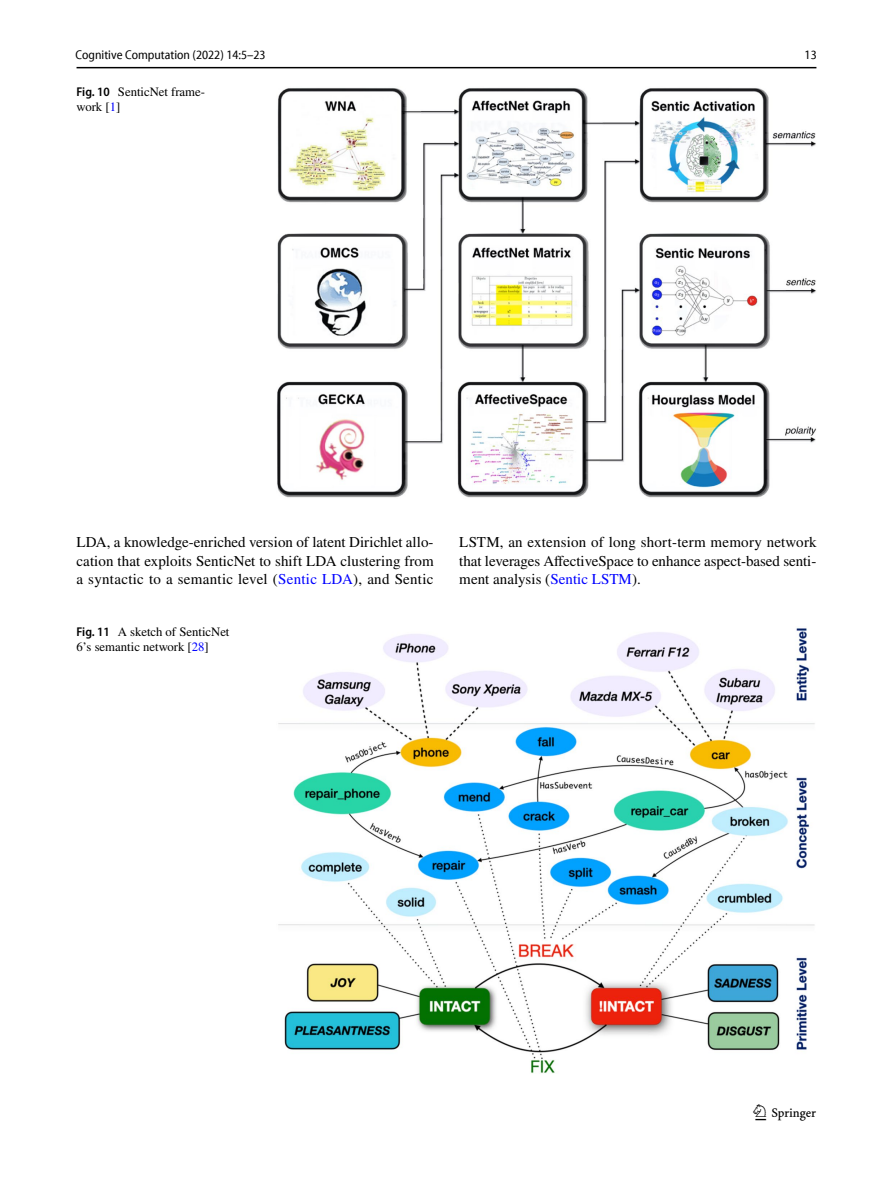
<style>
.page{position:relative;width:893px;height:1187px;background:#fff}
.page>*{position:absolute;margin:0;border:0;box-sizing:border-box;transform-origin:0 0}
.t1{font:22.5px "Springnew Regular 3";color:#000}
.t2{font:15px/18.8px "STIX";letter-spacing:.005em;color:#000;text-align:justify}
.t3{font:12.75px/15px "STIX";color:#000}
.t4{font:semi-condensed 12.75px "Myriad Pro Unic";color:#000}
.s1{font-family:"Myriad Pro";font-weight:600;font-stretch:semi-condensed}
.s2{color:#00f}
</style>
<div class="page">
<hr style="left:77px;top:67px;width:739px;height:1px;background:#000">
<img style="left:277px;top:88px;width:539px;height:410px">
<img style="left:278px;top:628px;width:537px;height:445px">
<p class="t4" style="left:76px;top:50px;width:192px">Cognitive Computation (2022) 14:5–23</p>
<p class="t4" style="left:805px;top:50px;width:14px">13</p>
<p class="t3" style="left:77px;top:85px;width:130px"><span class="s1">Fig. 10</span> SenticNet frame&shy;work [<span class="s2">1</span>]</p>
<p class="t2" style="left:77px;top:533px;width:359px">LDA, a knowledge-enriched version of latent Dirichlet allo&shy;cation that exploits SenticNet to shift LDA clustering from a syntactic to a semantic level (<span class="s2">Sentic LDA</span>), and Sentic</p>
<p class="t2" style="left:459px;top:533px;width:359px">LSTM, an extension of long short-term memory network that leverages AffectiveSpace to enhance aspect-based senti&shy;ment analysis (<span class="s2">Sentic LSTM</span>).</p>
<p class="t3" style="left:77px;top:625px;width:154px"><span class="s1">Fig. 11</span> A sketch of SenticNet<br>6’s semantic network [<span class="s2">28</span>]</p>
<h1 class="t1" style="left:755px;top:1104px;width:62px">1 3</h1>
</div>
